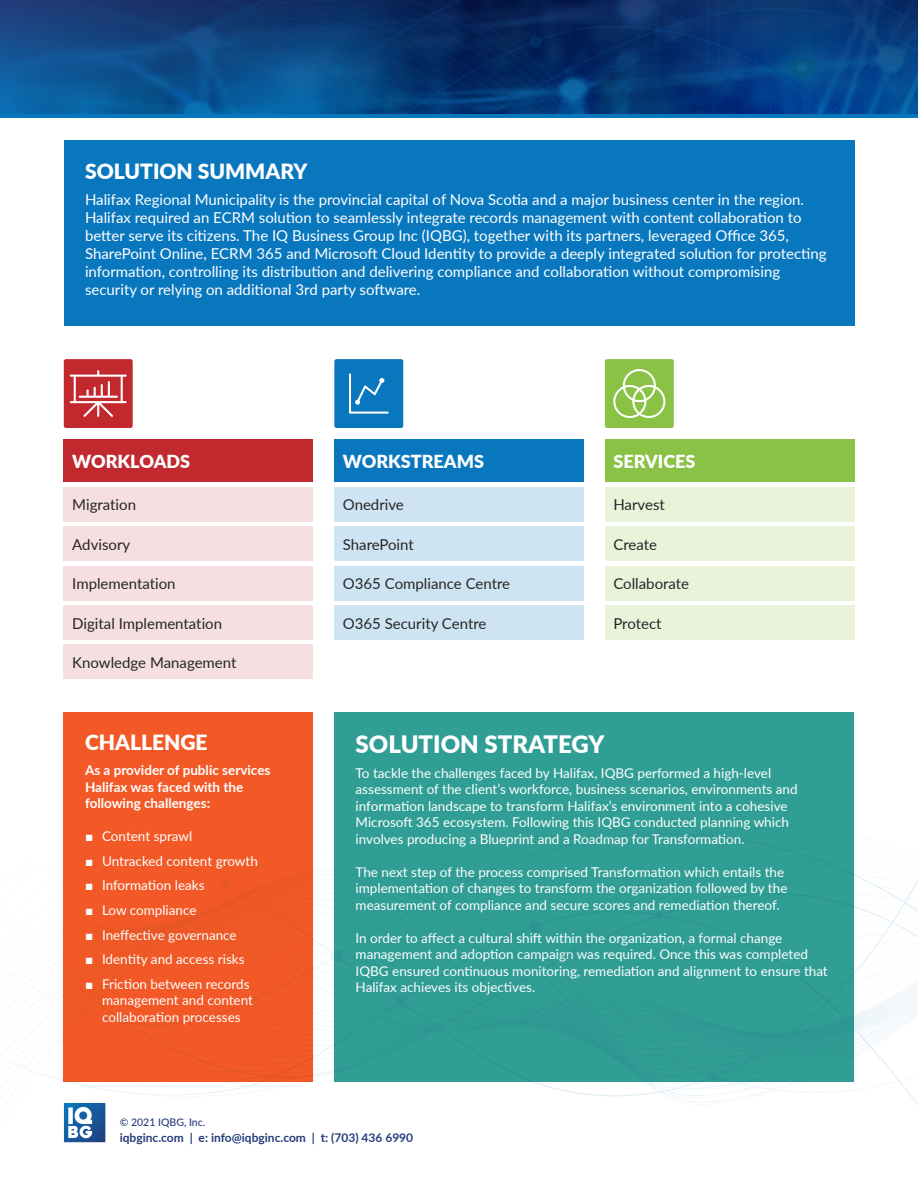
<style>
.page{position:relative;width:918px;height:1188px;background:#fff}
.page>*{position:absolute;margin:0;border:0;box-sizing:border-box;transform-origin:0 0}
.t1{font:900 24px "Lato";color:#fff}
.t2{font:900 21px "Lato";color:#fff}
.t3{font:900 18px "Lato";color:#fff}
.t4{font:15px/18px "Lato";color:#fff}
.t5{font:15px "Lato";color:#262626}
.t6{font:13.5px/16.5px "Lato";color:#fff}
.t7{font:700 13.5px/16.5px "Lato";color:#fff}
.t8{font:700 12px "Lato";color:#243c7a}
.t9{font:500 10.5px "Lato";color:#243c7a}
.s1{font-family:"Arial"}
</style>
<div class="page">
<svg style="left:1px;top:824px;width:917px;height:304px"></svg>
<div style="left:64px;top:141px;width:790px;height:185px;background:#0877be"></div>
<div style="left:64px;top:712px;width:249px;height:370px;background:#f25926"></div>
<div style="left:64px;top:439px;width:249px;height:43px;background:#c2292e"></div>
<div style="left:64px;top:487px;width:249px;height:34px;background:#f6dfe0"></div>
<div style="left:64px;top:527px;width:249px;height:34px;background:#f6dfe0"></div>
<div style="left:64px;top:566px;width:249px;height:34px;background:#f6dfe0"></div>
<div style="left:64px;top:606px;width:249px;height:34px;background:#f6dfe0"></div>
<div style="left:64px;top:645px;width:249px;height:34px;background:#f6dfe0"></div>
<div style="left:334px;top:439px;width:250px;height:43px;background:#0877be"></div>
<div style="left:334px;top:487px;width:250px;height:34px;background:#cee4f2"></div>
<div style="left:334px;top:527px;width:250px;height:34px;background:#cee4f2"></div>
<div style="left:334px;top:566px;width:250px;height:34px;background:#cee4f2"></div>
<div style="left:334px;top:606px;width:250px;height:34px;background:#cee4f2"></div>
<div style="left:605px;top:439px;width:249px;height:43px;background:#89c245"></div>
<div style="left:605px;top:487px;width:249px;height:34px;background:#e8f3da"></div>
<div style="left:605px;top:527px;width:249px;height:34px;background:#e8f3da"></div>
<div style="left:605px;top:566px;width:249px;height:34px;background:#e8f3da"></div>
<div style="left:605px;top:606px;width:249px;height:34px;background:#e8f3da"></div>
<div style="left:334px;top:359px;width:69px;height:69px;background:#0877be;border-radius:2px"></div>
<svg style="left:349px;top:373px;width:40px;height:41px"></svg>
<div style="left:605px;top:359px;width:69px;height:69px;background:#89c245;border-radius:2px"></div>
<svg style="left:613px;top:369px;width:52px;height:49px"></svg>
<div style="left:64px;top:359px;width:69px;height:69px;background:#c2292e;border-radius:2px"></div>
<svg style="left:70px;top:370px;width:57px;height:47px"></svg>
<div style="left:334px;top:712px;width:520px;height:370px;background:#309e95"></div>
<div style="left:0;top:0;width:918px;height:117px;background:linear-gradient(to right,#0976bc,#0976bc)"></div>
<svg style="left:0;top:0;width:918px;height:113px;background:#093e7b"></svg>
<svg style="left:64px;top:1103px;width:42px;height:39px"></svg>
<h2 class="t2" style="left:85px;top:159px;width:224px">SOLUTION SUMMARY</h2>
<p class="t4" style="left:85px;top:190px;width:743px">Halifax Regional Municipality is the provincial capital of Nova Sco琀椀a and a major business center in the region.<br>Halifax required an ECRM solu琀椀on to seamlessly integrate records management with content collabora琀椀on to<br>be琀琀er serve its ci琀椀zens. The IQ Business Group Inc (IQBG), together with its partners, leveraged O昀케ce 365, SharePoint Online, ECRM 365 and Microso昀琀 Cloud Iden琀椀ty to provide a deeply integrated solu琀椀on for protec琀椀ng informa琀椀on, controlling its distribu琀椀on and delivering compliance and collabora琀椀on without compromising security or relying on addi琀椀onal 3rd party so昀琀ware.</p>
<h3 class="t3" style="left:72px;top:454px;width:119px">WORKLOADS</h3>
<p class="t5" style="left:72px;top:499px;width:65px">Migration</p>
<p class="t5" style="left:72px;top:539px;width:59px">Advisory</p>
<p class="t5" style="left:72px;top:578px;width:105px">Implementation</p>
<p class="t5" style="left:72px;top:618px;width:151px">Digital Implementation</p>
<p class="t5" style="left:72px;top:657px;width:166px">Knowledge Management</p>
<h2 class="t2" style="left:85px;top:731px;width:124px">CHALLENGE</h2>
<p class="t7" style="left:85px;top:763px;width:187px">As a provider of public services<br>Halifax was faced with the following challenges:</p>
<p class="t6" style="left:85px;top:829px;width:109px"><span class="s1">■</span> Content sprawl</p>
<p class="t6" style="left:85px;top:854px;width:174px"><span class="s1">■</span> Untracked content growth</p>
<p class="t6" style="left:85px;top:877px;width:121px"><span class="s1">■</span> Informa琀椀on leaks</p>
<p class="t6" style="left:85px;top:903px;width:113px"><span class="s1">■</span> Low compliance</p>
<p class="t6" style="left:85px;top:926px;width:153px"><span class="s1">■</span> Ine昀昀ec琀椀ve governance</p>
<p class="t6" style="left:85px;top:951px;width:161px"><span class="s1">■</span> Iden琀椀ty and access risks</p>
<p class="t6" style="left:102px;top:976px;width:152px;text-indent:-17px"><span class="s1">■</span> Fric琀椀on between records management and content collabora琀椀on processes</p>
<h3 class="t3" style="left:343px;top:454px;width:143px">WORKSTREAMS</h3>
<p class="t5" style="left:343px;top:499px;width:63px">Onedrive</p>
<p class="t5" style="left:343px;top:539px;width:73px">SharePoint</p>
<p class="t5" style="left:343px;top:578px;width:169px">O365 Compliance Centre</p>
<p class="t5" style="left:343px;top:618px;width:145px">O365 Security Centre</p>
<h3 class="t3" style="left:613px;top:454px;width:84px">SERVICES</h3>
<p class="t5" style="left:613px;top:499px;width:53px">Harvest</p>
<p class="t5" style="left:613px;top:539px;width:45px">Create</p>
<p class="t5" style="left:613px;top:578px;width:77px">Collaborate</p>
<p class="t5" style="left:613px;top:618px;width:50px">Protect</p>
<h1 class="t1" style="left:356px;top:730px;width:250px">SOLUTION STRATEGY</h1>
<p class="t6" style="left:356px;top:766px;width:444px">To tackle the challenges faced by Halifax, IQBG performed a high-level assessment of the client’s workforce, business scenarios, environments and informa琀椀on landscape to transform Halifax’s environment into a cohesive Microso昀琀 365 ecosystem. Following this IQBG conducted planning which involves producing a Blueprint and a Roadmap for Transforma琀椀on.</p>
<p class="t6" style="left:356px;top:863px;width:433px">The next step of the process comprised Transforma琀椀on which entails the implementa琀椀on of changes to transform the organiza琀椀on followed by the measurement of compliance and secure scores and remedia琀椀on thereof.</p>
<p class="t6" style="left:356px;top:929px;width:474px">In order to a昀昀ect a cultural shi昀琀 within the organiza琀椀on, a formal change management and adop琀椀on campaign was required. Once this was completed IQBG ensured con琀椀nuous monitoring, remedia琀椀on and alignment to ensure that Halifax achieves its objec琀椀ves.</p>
<p class="t9" style="left:120px;top:1118px;width:87px">© 2021 IQBG, Inc.</p>
<p class="t8" style="left:120px;top:1133px;width:295px">iqbginc.com | e: info@iqbginc.com | t: (703) 436 6990</p>
</div>
